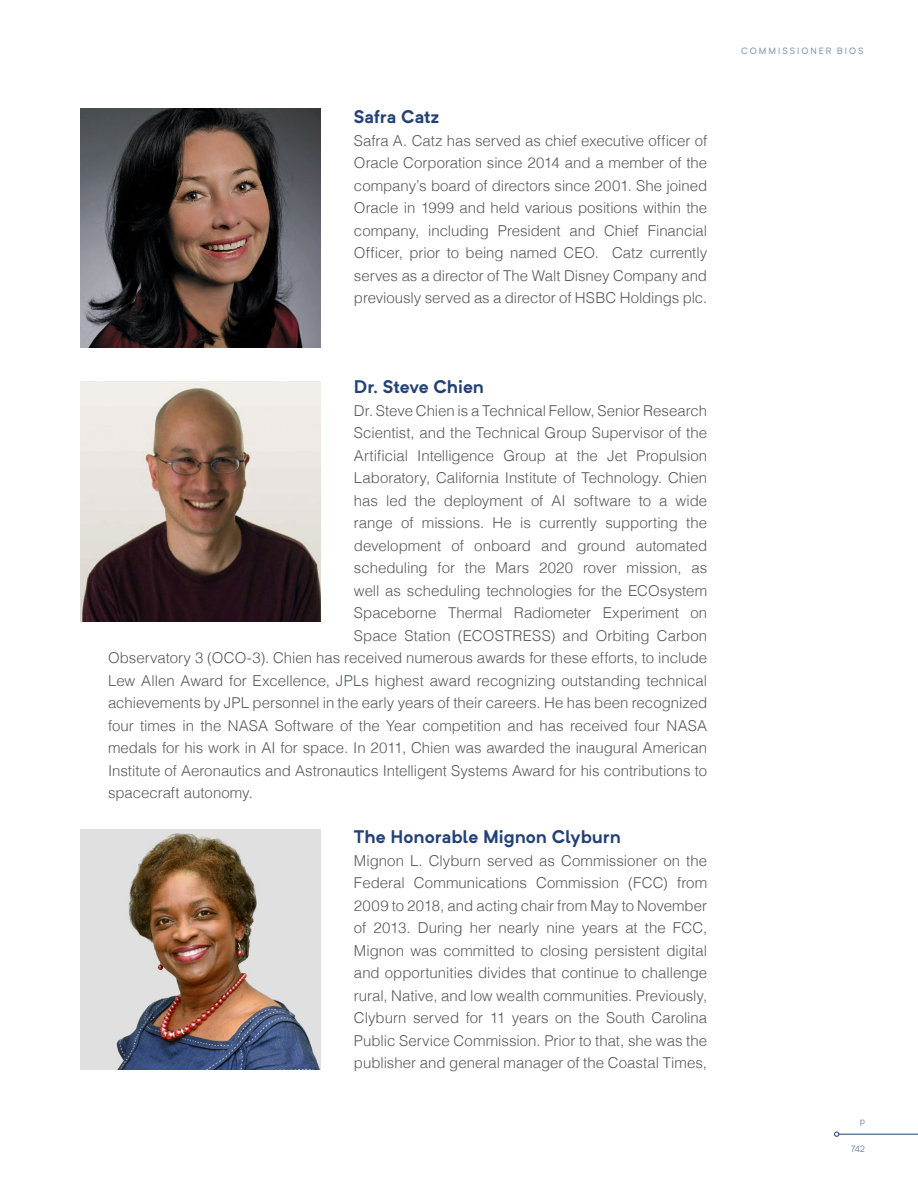
<style>
.page{position:relative;width:918px;height:1188px;background:#fff}
.page>*{position:absolute;margin:0;border:0;box-sizing:border-box;transform-origin:0 0}
.t1{font:700 18px "Neutrif Pro";color:#244176}
.t2{font:300 15px/22.5px "Helvetica";color:#58595b;text-align:justify}
.t3{font:9px "Neutrif Pro";letter-spacing:.225em;color:#7c8dad}
</style>
<div class="page">
<svg style="left:834px;top:1132px;width:5px;height:5px"></svg>
<hr style="left:839px;top:1134px;width:79px;height:1px;background:#244176">
<img style="left:80px;top:108px;width:240px;height:240px">
<img style="left:80px;top:381px;width:240px;height:240px">
<img style="left:80px;top:829px;width:240px;height:240px">
<p class="t1" style="left:354px;top:105px;width:87px">Safra Catz</p>
<p class="t2" style="left:354px;top:128px;width:355px">Safra A. Catz has served as chief executive officer of Oracle Corporation since 2014 and a member of the company’s board of directors since 2001. She joined Oracle in 1999 and held various positions within the company, including President and Chief Financial Officer, prior to being named CEO. Catz currently serves as a director of The Walt Disney Company and previously served as a director of HSBC Holdings plc.</p>
<p class="t1" style="left:354px;top:375px;width:132px">Dr. Steve Chien</p>
<p class="t2" style="left:354px;top:398px;width:355px">Dr. Steve Chien is a Technical Fellow, Senior Research</p>
<p class="t2" style="left:354px;top:421px;width:355px">Scientist, and the Technical Group Supervisor of the</p>
<p class="t2" style="left:354px;top:443px;width:355px">Artificial Intelligence Group at the Jet Propulsion</p>
<p class="t2" style="left:354px;top:466px;width:355px">Laboratory, California Institute of Technology. Chien</p>
<p class="t2" style="left:354px;top:488px;width:355px">has led the deployment of AI software to a wide</p>
<p class="t2" style="left:354px;top:511px;width:355px">range of missions. He is currently supporting the</p>
<p class="t2" style="left:354px;top:533px;width:355px">development of onboard and ground automated</p>
<p class="t2" style="left:354px;top:556px;width:355px">scheduling for the Mars 2020 rover mission, as</p>
<p class="t2" style="left:354px;top:578px;width:355px">well as scheduling technologies for the ECOsystem</p>
<p class="t2" style="left:354px;top:601px;width:355px">Spaceborne Thermal Radiometer Experiment on</p>
<p class="t2" style="left:354px;top:623px;width:355px">Space Station (ECOSTRESS) and Orbiting Carbon</p>
<p class="t2" style="left:108px;top:646px;width:601px">Observatory 3 (OCO-3). Chien has received numerous awards for these efforts, to include</p>
<p class="t2" style="left:108px;top:668px;width:601px">Lew Allen Award for Excellence, JPLs highest award recognizing outstanding technical</p>
<p class="t2" style="left:108px;top:691px;width:601px">achievements by JPL personnel in the early years of their careers. He has been recognized</p>
<p class="t2" style="left:108px;top:713px;width:601px">four times in the NASA Software of the Year competition and has received four NASA</p>
<p class="t2" style="left:108px;top:736px;width:601px">medals for his work in AI for space. In 2011, Chien was awarded the inaugural American</p>
<p class="t2" style="left:108px;top:758px;width:601px">Institute of Aeronautics and Astronautics Intelligent Systems Award for his contributions to</p>
<p class="t2" style="left:108px;top:781px;width:147px">spacecraft autonomy.</p>
<p class="t1" style="left:354px;top:825px;width:268px">The Honorable Mignon Clyburn</p>
<p class="t2" style="left:354px;top:848px;width:355px">Mignon L. Clyburn served as Commissioner on the Federal Communications Commission (FCC) from 2009 to 2018, and acting chair from May to November of 2013. During her nearly nine years at the FCC, Mignon was committed to closing persistent digital and opportunities divides that continue to challenge rural, Native, and low wealth communities. Previously, Clyburn served for 11 years on the South Carolina Public Service Commission. Prior to that, she was the publisher and general manager of the Coastal Times,</p>
<p class="t3" style="left:741px;top:45px;width:124px">COMMISSIONER BIOS</p>
<p class="t3" style="left:860px;top:1115px;width:7px">p</p>
<p class="t3" style="left:851px;top:1143px;width:16px">742</p>
</div>
